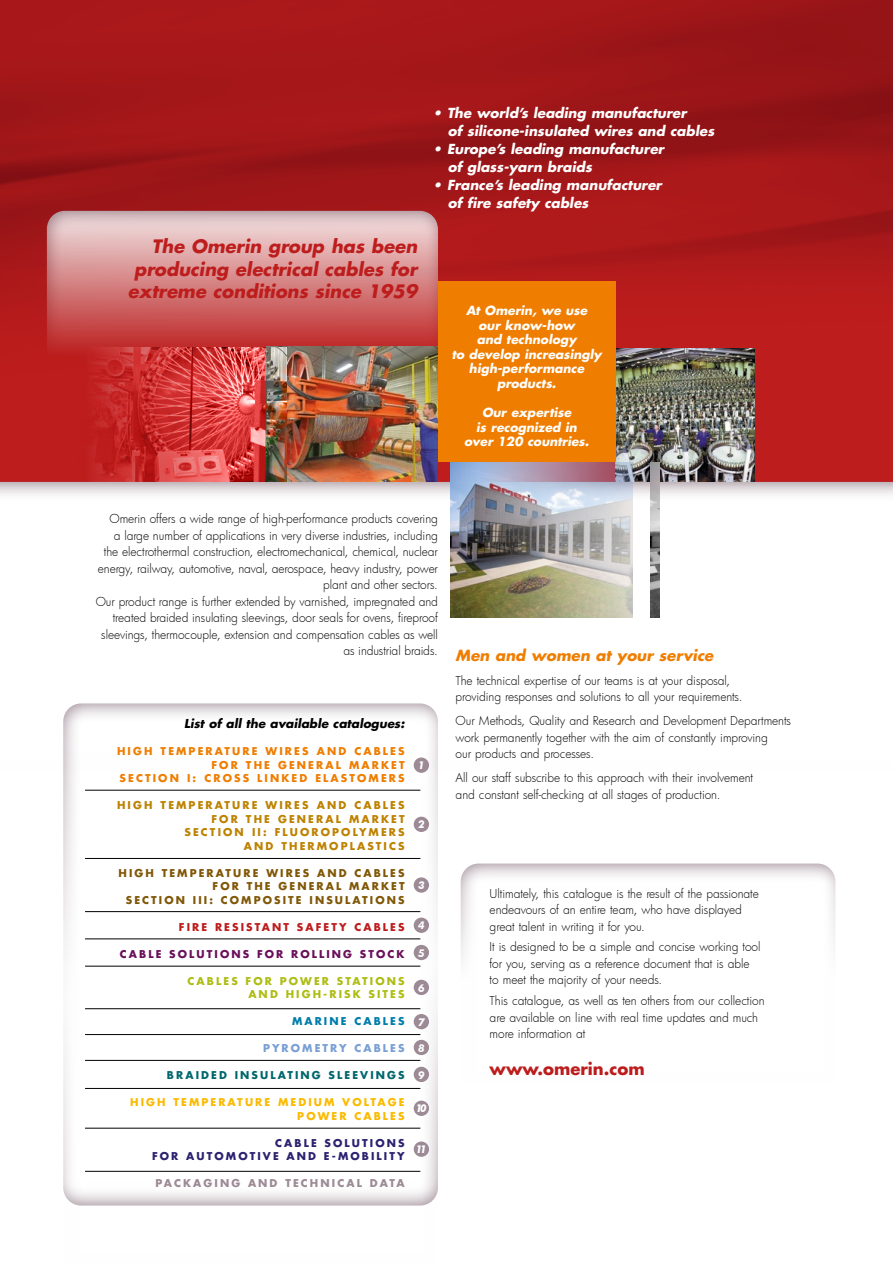
<style>
.page{position:relative;width:893px;height:1263px;background:#fff}
.page>*{position:absolute;margin:0;border:0;box-sizing:border-box;transform-origin:0 0}
.Normal_e{font:italic 700 18px/22.5px "Futura";color:#bd1d1d;text-align:right}
.Normal_e-2{font:700 16.5px "Futura Std";color:#bd1d1d}
.Normal_e-3{font:italic 700 15px "Futura";color:#ef7d00}
.Normal_e-4{font:italic 700 13.5px/18px "Futura";color:#fff}
.Normal_e-5{font:italic 700 12.3px/14.5px "Futura";color:#fff;text-align:center}
.Normal_e-6{font:300 12px/16.5px "Futura";letter-spacing:-.005em;color:#000}
.t1{font:italic 700 12px "Futura";color:#000}
.t2{font:italic 700 10.8px "Futura BT";color:#fff}
.t3{font:700 10.5px/13.5px "Futura Std";letter-spacing:.2em;color:#bd8200;text-align:right}
.t4{font:700 10.5px/13.5px "Futura Std";letter-spacing:.2em;color:#805706;text-align:right}
.t5{font:700 10.5px/13.5px "Futura Std";letter-spacing:.2em;color:#ef7d00;text-align:right}
.t6{font:700 10.5px/13.5px "Futura Std";letter-spacing:.2em;color:#2b2171;text-align:right}
.t7{font:700 10.5px/13.5px "Futura Std";letter-spacing:.2em;color:#aebd14;text-align:right}
.t8{font:700 10.5px/13.5px "Futura Std";letter-spacing:.2em;color:#fbba00;text-align:right}
.t9{font:700 10.5px "Futura Std";letter-spacing:.2em;color:#6a0f5a}
.t10{font:700 10.5px "Futura Std";letter-spacing:.2em;color:#00676d}
.t11{font:700 10.5px "Futura Std";letter-spacing:.2em;color:#bd1d1d}
.t12{font:700 10.5px "Futura Std";letter-spacing:.2em;color:#9c8a94}
.t13{font:700 10.5px "Futura Std";letter-spacing:.2em;color:#799fd4}
.t14{font:700 10.5px "Futura Std";letter-spacing:.2em;color:#007daa}
</style>
<div class="page">
<img style="left:0;top:0;width:893px;height:470px">
<svg style="left:34px;top:199px;width:417px;height:284px;background:#cc6e6f"></svg>
<img style="left:615px;top:349px;width:140px;height:133px">
<img style="left:266px;top:346px;width:172px;height:136px">
<img style="left:650px;top:462px;width:9px;height:156px">
<img style="left:451px;top:462px;width:181px;height:155px">
<div style="left:438px;top:281px;width:177px;height:181px;background:#ef7d00"></div>
<img style="left:77px;top:347px;width:209px;height:135px">
<svg style="left:63px;top:703px;width:375px;height:46px"></svg>
<svg style="left:63px;top:749px;width:375px;height:457px"></svg>
<hr style="left:85px;top:790px;width:335px;height:1px;background:#000">
<hr style="left:85px;top:858px;width:335px;height:1px;background:#000">
<hr style="left:85px;top:911px;width:335px;height:1px;background:#000">
<hr style="left:85px;top:1008px;width:335px;height:1px;background:#000">
<hr style="left:85px;top:939px;width:335px;height:1px;background:#000">
<hr style="left:85px;top:966px;width:335px;height:1px;background:#000">
<hr style="left:85px;top:1034px;width:335px;height:1px;background:#000">
<hr style="left:85px;top:1088px;width:335px;height:1px;background:#000">
<hr style="left:85px;top:1060px;width:335px;height:1px;background:#000">
<hr style="left:85px;top:1128px;width:335px;height:1px;background:#000">
<hr style="left:85px;top:1171px;width:335px;height:1px;background:#000">
<div style="left:414px;top:1142px;width:14px;height:14px;background:#9c8a94;border-radius:50%"></div>
<div style="left:414px;top:1141px;width:15px;height:16px;border:2px solid #9c8a94;border-radius:50%"></div>
<div style="left:414px;top:758px;width:14px;height:14px;background:#9c8a94;border-radius:50%"></div>
<div style="left:414px;top:757px;width:15px;height:16px;border:2px solid #9c8a94;border-radius:50%"></div>
<div style="left:414px;top:817px;width:14px;height:14px;background:#9c8a94;border-radius:50%"></div>
<div style="left:414px;top:817px;width:15px;height:15px;border:2px solid #9c8a94;border-radius:50%"></div>
<div style="left:414px;top:878px;width:14px;height:14px;background:#9c8a94;border-radius:50%"></div>
<div style="left:414px;top:877px;width:15px;height:16px;border:2px solid #9c8a94;border-radius:50%"></div>
<div style="left:414px;top:918px;width:14px;height:14px;background:#9c8a94;border-radius:50%"></div>
<div style="left:414px;top:917px;width:15px;height:16px;border:2px solid #9c8a94;border-radius:50%"></div>
<div style="left:414px;top:945px;width:14px;height:14px;background:#9c8a94;border-radius:50%"></div>
<div style="left:414px;top:945px;width:15px;height:15px;border:2px solid #9c8a94;border-radius:50%"></div>
<div style="left:414px;top:980px;width:14px;height:14px;background:#9c8a94;border-radius:50%"></div>
<div style="left:414px;top:980px;width:15px;height:15px;border:2px solid #9c8a94;border-radius:50%"></div>
<div style="left:414px;top:1015px;width:14px;height:13px;background:#9c8a94;border-radius:50%"></div>
<div style="left:414px;top:1014px;width:15px;height:15px;border:2px solid #9c8a94;border-radius:50%"></div>
<div style="left:414px;top:1040px;width:14px;height:14px;background:#9c8a94;border-radius:50%"></div>
<div style="left:414px;top:1040px;width:15px;height:15px;border:2px solid #9c8a94;border-radius:50%"></div>
<div style="left:414px;top:1067px;width:14px;height:14px;background:#9c8a94;border-radius:50%"></div>
<div style="left:414px;top:1067px;width:15px;height:15px;border:2px solid #9c8a94;border-radius:50%"></div>
<div style="left:414px;top:1101px;width:14px;height:14px;background:#9c8a94;border-radius:50%"></div>
<div style="left:414px;top:1101px;width:15px;height:15px;border:2px solid #9c8a94;border-radius:50%"></div>
<p class="Normal_e" style="left:128px;top:235px;width:291px">The Omerin group has been producing electrical cables for extreme conditions since 1959</p>
<p class="Normal_e-4" style="left:448px;top:103px;width:268px;text-indent:-15px">• The world’s leading manufacturer<br>of silicone-insulated wires and cables</p>
<p class="Normal_e-4" style="left:448px;top:139px;width:218px;text-indent:-15px">• Europe’s leading manufacturer of glass-yarn braids</p>
<p class="Normal_e-4" style="left:448px;top:175px;width:215px;text-indent:-15px">• France’s leading manufacturer of fire safety cables</p>
<p class="Normal_e-5" style="left:452px;top:303px;width:151px">At Omerin, we use<br>our know-how<br>and technology<br>to develop increasingly high-performance products.</p>
<p class="Normal_e-5" style="left:464px;top:405px;width:126px">Our expertise<br>is recognized in over 120 countries.</p>
<p class="Normal_e-6" style="left:98px;top:510px;width:342px;text-align:right">Omerin offers a wide range of high-performance products covering<br>a large number of applications in very diverse industries, including the electrothermal construction, electromechanical, chemical, nuclear energy, railway, automotive, naval, aerospace, heavy industry, power plant and other sectors.</p>
<p class="Normal_e-6" style="left:96px;top:593px;width:344px;text-align:right">Our product range is further extended by varnished, impregnated and treated braided insulating sleevings, door seals for ovens, fireproof sleevings, thermocouple, extension and compensation cables as well as industrial braids.</p>
<p class="t1" style="left:184px;top:715px;width:222px">List of all the available catalogues:</p>
<p class="t5" style="left:117px;top:744px;width:289px">HIGH TEMPERATURE WIRES AND CABLES<br>FOR THE GENERAL MARKET<br>SECTION I: CROSS LINKED ELASTOMERS</p>
<p class="t3" style="left:117px;top:798px;width:289px">HIGH TEMPERATURE WIRES AND CABLES<br>FOR THE GENERAL MARKET<br>SECTION II: FLUOROPOLYMERS<br>AND THERMOPLASTICS</p>
<p class="t4" style="left:119px;top:866px;width:288px">HIGH TEMPERATURE WIRES AND CABLES<br>FOR THE GENERAL MARKET<br>SECTION III: COMPOSITE INSULATIONS</p>
<p class="t11" style="left:179px;top:920px;width:227px">FIRE RESISTANT SAFETY CABLES</p>
<p class="t9" style="left:120px;top:947px;width:286px">CABLE SOLUTIONS FOR ROLLING STOCK</p>
<p class="t7" style="left:188px;top:974px;width:218px">CABLES FOR POWER STATIONS<br>AND HIGH-RISK SITES</p>
<p class="t14" style="left:292px;top:1014px;width:114px">MARINE CABLES</p>
<p class="t13" style="left:263px;top:1041px;width:143px">PYROMETRY CABLES</p>
<p class="t10" style="left:167px;top:1068px;width:239px">BRAIDED INSULATING SLEEVINGS</p>
<p class="t8" style="left:130px;top:1095px;width:276px">HIGH TEMPERATURE MEDIUM VOLTAGE<br>POWER CABLES</p>
<p class="t6" style="left:152px;top:1136px;width:254px">CABLE SOLUTIONS<br>FOR AUTOMOTIVE AND E-MOBILITY</p>
<p class="t12" style="left:156px;top:1176px;width:250px">PACKAGING AND TECHNICAL DATA</p>
<p class="t2" style="left:418px;top:759px;width:8px">1</p>
<p class="t2" style="left:418px;top:818px;width:8px">2</p>
<p class="t2" style="left:418px;top:879px;width:8px">3</p>
<p class="t2" style="left:418px;top:919px;width:8px">4</p>
<p class="t2" style="left:418px;top:946px;width:8px">5</p>
<p class="t2" style="left:418px;top:981px;width:8px">6</p>
<p class="t2" style="left:418px;top:1015px;width:8px">7</p>
<p class="t2" style="left:418px;top:1041px;width:8px">8</p>
<p class="t2" style="left:418px;top:1068px;width:8px">9</p>
<p class="t2" style="left:416px;top:1102px;width:13px">10</p>
<p class="t2" style="left:416px;top:1143px;width:13px">11</p>
<p class="Normal_e-3" style="left:456px;top:644px;width:259px">Men and women at your service</p>
<p class="Normal_e-6" style="left:456px;top:672px;width:288px">The technical expertise of our teams is at your disposal, providing responses and solutions to all your requirements.</p>
<p class="Normal_e-6" style="left:456px;top:712px;width:337px">Our Methods, Quality and Research and Development Departments work permanently together with the aim of constantly improving<br>our products and processes.</p>
<p class="Normal_e-6" style="left:456px;top:769px;width:299px">All our staff subscribe to this approach with their involvement and constant self-checking at all stages of production.</p>
<p class="Normal_e-6" style="left:490px;top:885px;width:271px">Ultimately, this catalogue is the result of the passionate endeavours of an entire team, who have displayed great talent in writing it for you.</p>
<p class="Normal_e-6" style="left:490px;top:938px;width:272px">It is designed to be a simple and concise working tool for you, serving as a reference document that is able to meet the majority of your needs.</p>
<p class="Normal_e-6" style="left:490px;top:992px;width:276px">This catalogue, as well as ten others from our collection are available on line with real time updates and much more information at</p>
<p class="Normal_e-2" style="left:490px;top:1058px;width:156px">www.omerin.com</p>
</div>
